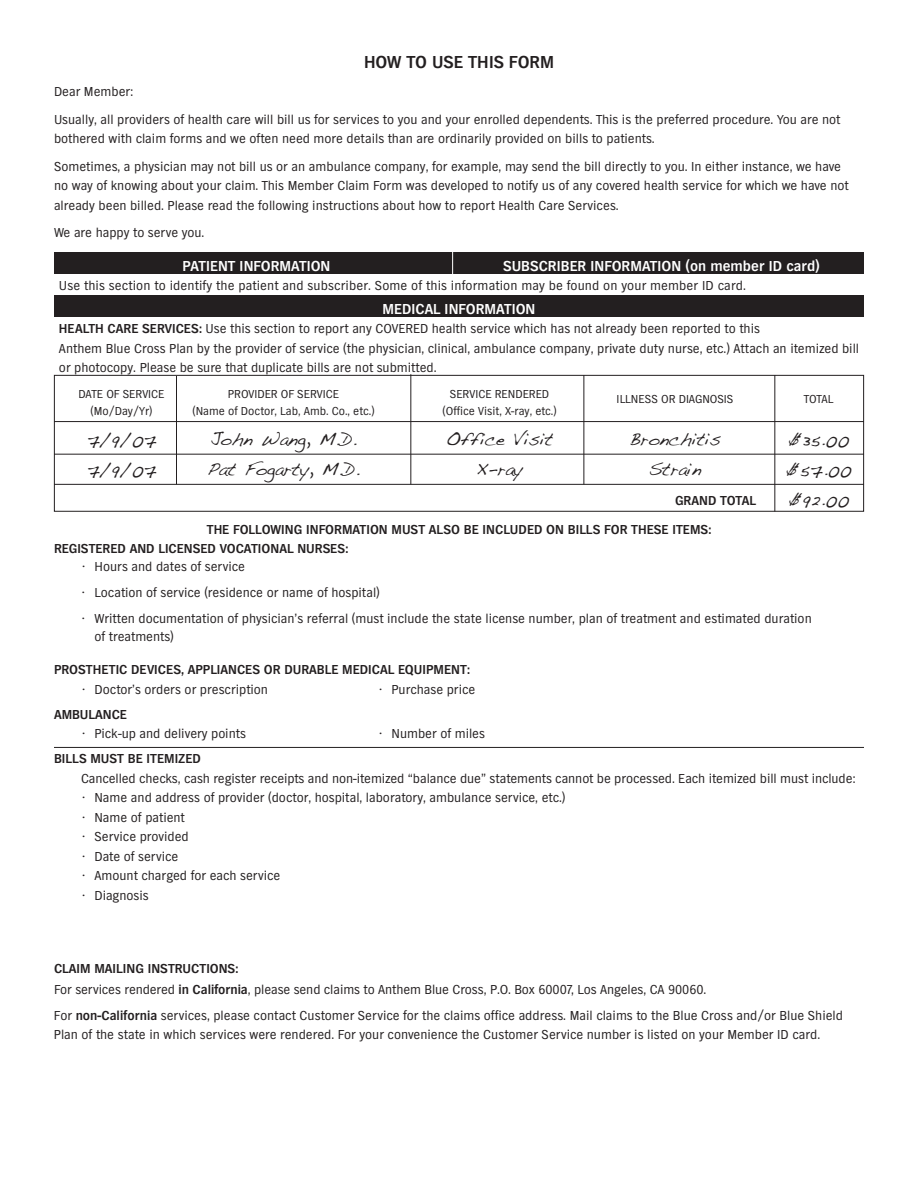
<style>
.page{position:relative;width:918px;height:1188px;background:#fff}
.page>*{position:absolute;margin:0;border:0;box-sizing:border-box;transform-origin:0 0}
.t1{font:18px "Handwriting Dakota";color:#231f20}
.t2{font:700 18px "TV Nord EF";color:#231f20}
.t3{font:700 15px "TV Nord EF";color:#fff}
.t4{font:13.5px/19.5px "TV Nord EF";color:#231f20}
.t5{font:700 13.5px/19.5px "TV Nord EF";color:#231f20}
.t6{font:12px "TV Nord EF";color:#231f20}
.s1{font-weight:700}
</style>
<div class="page">
<div style="left:54px;top:295px;width:810px;height:21px;background:#231f20"></div>
<div style="left:54px;top:252px;width:810px;height:21px;background:#231f20"></div>
<hr style="left:54px;top:421px;width:810px;height:1px;background:#231f20">
<hr style="left:54px;top:454px;width:810px;height:1px;background:#231f20">
<hr style="left:54px;top:484px;width:810px;height:1px;background:#231f20">
<hr style="left:54px;top:747px;width:810px;height:1px;background:#231f20">
<hr style="left:176px;top:376px;width:1px;height:108px;background:#231f20">
<hr style="left:410px;top:374px;width:1px;height:110px;background:#231f20">
<hr style="left:584px;top:375px;width:1px;height:109px;background:#231f20">
<hr style="left:774px;top:375px;width:1px;height:137px;background:#231f20">
<svg style="left:452px;top:252px;width:1px;height:22px"></svg>
<div style="left:54px;top:375px;width:810px;height:137px;border:1px solid #231f20"></div>
<h1 class="t2" style="left:364px;top:55px;width:191px">HOW TO USE THIS FORM</h1>
<p class="t4" style="left:54px;top:79px;width:788px;line-height:27.6px">Dear Member:<br>Usually, all providers of health care will bill us for services to you and your enrolled dependents. This is the preferred procedure. You are not</p>
<p class="t4" style="left:54px;top:126px;width:789px;line-height:27.6px">bothered with claim forms and we often need more details than are ordinarily provided on bills to patients.<br>Sometimes, a physician may not bill us or an ambulance company, for example, may send the bill directly to you. In either instance, we have</p>
<p class="t4" style="left:54px;top:177px;width:796px">no way of knowing about your claim. This Member Claim Form was developed to notify us of any covered health service for which we have not already been billed. Please read the following instructions about how to report Health Care Services.</p>
<p class="t4" style="left:54px;top:224px;width:152px">We are happy to serve you.</p>
<p class="t3" style="left:183px;top:261px;width:149px">PATIENT INFORMATION</p>
<p class="t3" style="left:503px;top:261px;width:318px">SUBSCRIBER INFORMATION (on member ID card)</p>
<p class="t4" style="left:59px;top:277px;width:689px">Use this section to identify the patient and subscriber. Some of this information may be found on your member ID card.</p>
<p class="t3" style="left:383px;top:304px;width:154px">MEDICAL INFORMATION</p>
<p class="t4" style="left:59px;top:320px;width:802px"><span class="s1">HEALTH CARE SERVICES:</span> Use this section to report any COVERED health service which has not already been reported to this<br>Anthem Blue Cross Plan by the provider of service (the physician, clinical, ambulance company, private duty nurse, etc.) Attach an itemized bill or photocopy. Please be sure that duplicate bills are not submitted.</p>
<p class="t6" style="left:78px;top:390px;width:88px">DATE OF SERVICE</p>
<p class="t6" style="left:228px;top:390px;width:113px">PROVIDER OF SERVICE</p>
<p class="t6" style="left:450px;top:390px;width:101px">SERVICE RENDERED</p>
<p class="t6" style="left:617px;top:395px;width:118px">ILLNESS OR DIAGNOSIS</p>
<p class="t6" style="left:804px;top:395px;width:31px">TOTAL</p>
<p class="t6" style="left:91px;top:407px;width:63px">(Mo/Day/Yr)</p>
<p class="t6" style="left:193px;top:407px;width:184px">(Name of Doctor, Lab, Amb. Co., etc.)</p>
<p class="t6" style="left:443px;top:407px;width:116px">(Office Visit, X-ray, etc.)</p>
<h1 class="t1" style="left:87px;top:428px;width:71px">7/9/07</h1>
<h1 class="t1" style="left:210px;top:428px;width:148px">John Wang, M.D.</h1>
<h1 class="t1" style="left:446px;top:428px;width:108px">Office Visit</h1>
<h1 class="t1" style="left:629px;top:428px;width:93px">Bronchitis</h1>
<h1 class="t1" style="left:788px;top:428px;width:63px">$35.00</h1>
<h1 class="t1" style="left:87px;top:458px;width:71px">7/9/07</h1>
<h1 class="t1" style="left:207px;top:458px;width:154px">Pat Fogarty, M.D.</h1>
<h1 class="t1" style="left:476px;top:458px;width:48px">X-ray</h1>
<h1 class="t1" style="left:649px;top:458px;width:54px">Strain</h1>
<h1 class="t1" style="left:786px;top:458px;width:68px">$57.00</h1>
<p class="t5" style="left:675px;top:492px;width:82px">GRAND TOTAL</p>
<h1 class="t1" style="left:788px;top:488px;width:62px">$92.00</h1>
<p class="t5" style="left:54px;top:521px;width:659px;text-indent:153px">THE FOLLOWING INFORMATION MUST ALSO BE INCLUDED ON BILLS FOR THESE ITEMS:<br>REGISTERED AND LICENSED VOCATIONAL NURSES:</p>
<p class="t4" style="left:81px;top:558px;width:166px">• Hours and dates of service</p>
<p class="t4" style="left:81px;top:584px;width:300px">• Location of service (residence or name of hospital)</p>
<p class="t4" style="left:94px;top:611px;width:719px;line-height:18px;text-indent:-14px">• Written documentation of physician’s referral (must include the state license number, plan of treatment and estimated duration of treatments)</p>
<p class="t5" style="left:54px;top:661px;width:417px">PROSTHETIC DEVICES, APPLIANCES OR DURABLE MEDICAL EQUIPMENT:</p>
<p class="t4" style="left:81px;top:681px;width:189px">• Doctor’s orders or prescription</p>
<p class="t4" style="left:378px;top:681px;width:99px">• Purchase price</p>
<p class="t5" style="left:54px;top:706px;width:75px">AMBULANCE</p>
<p class="t4" style="left:81px;top:725px;width:166px">• Pick-up and delivery points</p>
<p class="t4" style="left:378px;top:725px;width:109px">• Number of miles</p>
<p class="t5" style="left:54px;top:750px;width:149px">BILLS MUST BE ITEMIZED</p>
<p class="t4" style="left:81px;top:770px;width:776px">Cancelled checks, cash register receipts and non-itemized “balance due” statements cannot be processed. Each itemized bill must include:</p>
<p class="t4" style="left:81px;top:789px;width:486px">• Name and address of provider (doctor, hospital, laboratory, ambulance service, etc.)</p>
<p class="t4" style="left:81px;top:809px;width:105px">• Name of patient</p>
<p class="t4" style="left:81px;top:828px;width:109px">• Service provided</p>
<p class="t4" style="left:81px;top:848px;width:99px">• Date of service</p>
<p class="t4" style="left:81px;top:867px;width:201px">• Amount charged for each service</p>
<p class="t4" style="left:81px;top:887px;width:69px">• Diagnosis</p>
<p class="t4" style="left:54px;top:959px;width:654px;line-height:21px"><span class="s1">CLAIM MAILING INSTRUCTIONS:<br></span>For services rendered <span class="s1">in California</span>, please send claims to Anthem Blue Cross, P.O. Box 60007, Los Angeles, CA 90060.</p>
<p class="t4" style="left:54px;top:1007px;width:791px">For <span class="s1">non-California</span> services, please contact Customer Service for the claims office address. Mail claims to the Blue Cross and/or Blue Shield<br>Plan of the state in which services were rendered. For your convenience the Customer Service number is listed on your Member ID card.</p>
</div>
